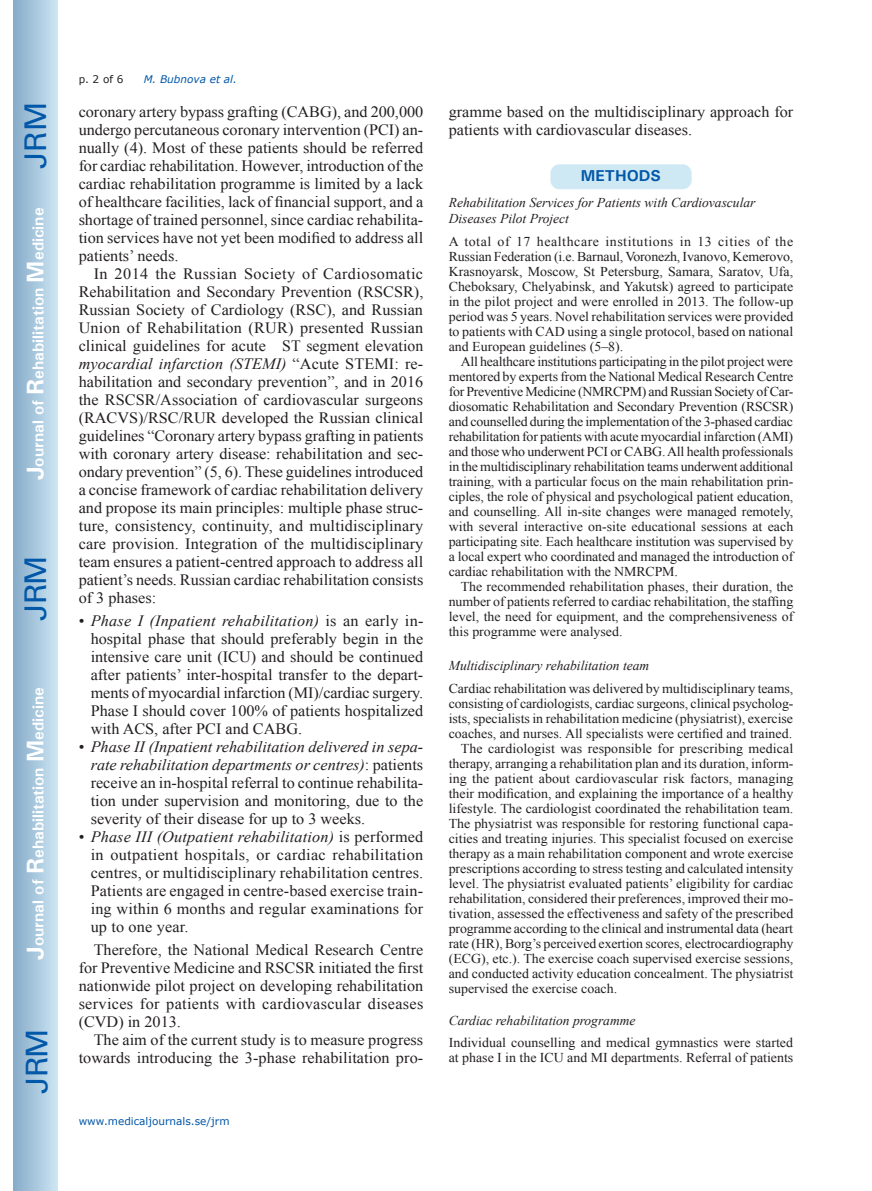
<style>
.page{position:relative;width:872px;height:1191px;background:#fff}
.page>*{position:absolute;margin:0;border:0;box-sizing:border-box;transform-origin:0 0}
.t1{font:30px "Univers";letter-spacing:-.03em;color:#0157a8}
.t2{font:15.75px/18px "Times New Roman";color:#231f20;text-align:justify}
.t3{font:700 15.75px "Univers";color:#fff}
.t4{font:700 15.75px "Univers";color:#0157a8}
.t5{font:13.5px/15px "Times New Roman";color:#231f20;text-align:justify}
.t6{font:italic 13.5px/16.5px "Times New Roman";color:#231f20}
.t7{font:10.5px "Verdana";color:#0157a8}
.t8{font:italic 10.5px "Verdana";color:#0157a8}
.t9{font:10.5px "Verdana";color:#231f20}
.s1{font-size:24px}
.s2{font-style:italic}
</style>
<div class="page">
<div style="left:14px;top:0;width:43px;height:1191px;background:linear-gradient(to right,#88acca,#cbe5f2)"></div>
<div style="left:549px;top:164px;width:143px;height:26px;background:#cee8f4;border-radius:10px"></div>
<div style="left:549px;top:163px;width:144px;height:28px;border:2px solid #fff;border-radius:10px"></div>
<h1 class="t1" style="left:18px;top:169px;width:68px;rotate:-90deg">JRM</h1>
<p class="t3" style="left:28px;top:480px;width:274px;rotate:-90deg"><span class="s1">J</span>ournal of <span class="s1">R</span>ehabilitation <span class="s1">M</span>edicine</p>
<h1 class="t1" style="left:18px;top:620px;width:67px;rotate:-90deg">JRM</h1>
<p class="t3" style="left:28px;top:959px;width:274px;rotate:-90deg"><span class="s1">J</span>ournal of <span class="s1">R</span>ehabilitation <span class="s1">M</span>edicine</p>
<h1 class="t1" style="left:19px;top:1093px;width:67px;rotate:-90deg">JRM</h1>
<p class="t9" style="left:79px;top:72px;width:46px">p. 2 of 6</p>
<p class="t8" style="left:144px;top:72px;width:95px">M. Bubnova et al.</p>
<p class="t2" style="left:79px;top:103px;width:346px">coronary artery bypass grafting (CABG), and 200,000 undergo percutaneous coronary intervention (PCI) an&shy;nually (4). Most of these patients should be referred for cardiac rehabilitation. However, introduction of the cardiac rehabilitation programme is limited by a lack of healthcare facilities, lack of financial support, and a shortage of trained personnel, since cardiac rehabilita&shy;tion services have not yet been modified to address all patients’ needs.</p>
<p class="t2" style="left:79px;top:265px;width:346px;text-indent:15px">In 2014 the Russian Society of Cardiosomatic Rehabilitation and Secondary Prevention (RSCSR), Russian Society of Cardiology (RSC), and Russian Union of Rehabilitation (RUR) presented Russian clinical guidelines for acute ST segment elevation <span class="s2">myocardial infarction (STEMI)</span> “Acute STEMI: re&shy;habilitation and secondary prevention”, and in 2016 the RSCSR/Association of cardiovascular surgeons (RACVS)/RSC/RUR developed the Russian clinical guidelines “Coronary artery bypass grafting in patients with coronary artery disease: rehabilitation and sec&shy;ondary prevention” (5, 6). These guidelines introduced a concise framework of cardiac rehabilitation delivery and propose its main principles: multiple phase struc&shy;ture, consistency, continuity, and multidisciplinary care provision. Integration of the multidisciplinary team ensures a patient-centred approach to address all patient’s needs. Russian cardiac rehabilitation consists of 3 phases:</p>
<p class="t2" style="left:91px;top:611px;width:334px;text-indent:-12px">• <span class="s2">Phase I (Inpatient rehabilitation)</span> is an early in&shy;hospital phase that should preferably begin in the intensive care unit (ICU) and should be continued after patients’ inter-hospital transfer to the depart&shy;ments of myocardial infarction (MI)/cardiac surgery.<br>Phase I should cover 100% of patients hospitalized with ACS, after PCI and CABG.</p>
<p class="t2" style="left:91px;top:737px;width:334px;text-indent:-12px">• <span class="s2">Phase II (Inpatient rehabilitation delivered in sepa&shy;rate rehabilitation departments or centres)</span>: patients receive an in-hospital referral to continue rehabilita&shy;tion under supervision and monitoring, due to the severity of their disease for up to 3 weeks.</p>
<p class="t2" style="left:91px;top:827px;width:334px;text-indent:-12px">• <span class="s2">Phase III (Outpatient rehabilitation)</span> is performed in outpatient hospitals, or cardiac rehabilitation centres, or multidisciplinary rehabilitation centres.<br>Patients are engaged in centre-based exercise train&shy;ing within 6 months and regular examinations for up to one year.</p>
<p class="t2" style="left:79px;top:940px;width:346px;text-indent:15px">Therefore, the National Medical Research Centre for Preventive Medicine and RSCSR initiated the first nationwide pilot project on developing rehabilitation services for patients with cardiovascular diseases (CVD) in 2013.</p>
<p class="t2" style="left:79px;top:1030px;width:346px;text-align:right">The aim of the current study is to measure progress towards introducing the 3-phase rehabilitation pro-</p>
<p class="t7" style="left:79px;top:1114px;width:152px">www.medicaljournals.se/jrm</p>
<p class="t2" style="left:449px;top:103px;width:346px">gramme based on the multidisciplinary approach for patients with cardiovascular diseases.</p>
<p class="t4" style="left:581px;top:166px;width:82px">METHODS</p>
<p class="t6" style="left:449px;top:194px;width:308px">Rehabilitation Services for Patients with Cardiovascular<br>Diseases Pilot Project</p>
<p class="t5" style="left:449px;top:233px;width:346px">A total of 17 healthcare institutions in 13 cities of the Russian Federation (i.e. Barnaul, Voronezh, Ivanovo, Kemerovo, Krasnoyarsk, Moscow, St Petersburg, Samara, Saratov, Ufa, Cheboksary, Chelyabinsk, and Yakutsk) agreed to participate in the pilot project and were enrolled in 2013. The follow-up period was 5 years. Novel rehabilitation services were provided to patients with CAD using a single protocol, based on national and European guidelines (5–8).</p>
<p class="t5" style="left:449px;top:353px;width:346px;text-indent:12px">All healthcare institutions participating in the pilot project were mentored by experts from the National Medical Research Centre for Preventive Medicine (NMRCPM) and Russian Society of Car&shy;diosomatic Rehabilitation and Secondary Prevention (RSCSR) and counselled during the implementation of the 3-phased cardiac rehabilitation for patients with acute myocardial infarction (AMI) and those who underwent PCI or CABG. All health professionals in the multidisciplinary rehabilitation teams underwent additional training, with a particular focus on the main rehabilitation prin&shy;ciples, the role of physical and psychological patient education, and counselling. All in-site changes were managed remotely, with several interactive on-site educational sessions at each participating site. Each healthcare institution was supervised by a local expert who coordinated and managed the introduction of cardiac rehabilitation with the NMRCPM.</p>
<p class="t5" style="left:449px;top:578px;width:346px;text-indent:12px">The recommended rehabilitation phases, their duration, the number of patients referred to cardiac rehabilitation, the staffing level, the need for equipment, and the comprehensiveness of this programme were analysed.</p>
<p class="t6" style="left:449px;top:657px;width:202px">Multidisciplinary rehabilitation team</p>
<p class="t5" style="left:449px;top:680px;width:346px">Cardiac rehabilitation was delivered by multidisciplinary teams,</p>
<p class="t5" style="left:449px;top:695px;width:345px">consisting of cardiologists, cardiac surgeons, clinical psycholog-</p>
<p class="t5" style="left:449px;top:710px;width:346px">ists, specialists in rehabilitation medicine (physiatrist), exercise</p>
<p class="t5" style="left:449px;top:725px;width:345px">coaches, and nurses. All specialists were certified and trained.</p>
<p class="t5" style="left:461px;top:740px;width:334px">The cardiologist was responsible for prescribing medical</p>
<p class="t5" style="left:449px;top:755px;width:345px">therapy, arranging a rehabilitation plan and its duration, inform-</p>
<p class="t5" style="left:449px;top:770px;width:346px">ing the patient about cardiovascular risk factors, managing</p>
<p class="t5" style="left:449px;top:785px;width:346px">their modification, and explaining the importance of a healthy</p>
<p class="t5" style="left:449px;top:800px;width:346px">lifestyle. The cardiologist coordinated the rehabilitation team.</p>
<p class="t5" style="left:449px;top:815px;width:346px">The physiatrist was responsible for restoring functional capa-</p>
<p class="t5" style="left:449px;top:830px;width:346px">cities and treating injuries. This specialist focused on exercise</p>
<p class="t5" style="left:449px;top:845px;width:346px">therapy as a main rehabilitation component and wrote exercise</p>
<p class="t5" style="left:449px;top:860px;width:346px">prescriptions according to stress testing and calculated intensity</p>
<p class="t5" style="left:449px;top:875px;width:346px">level. The physiatrist evaluated patients’ eligibility for cardiac</p>
<p class="t5" style="left:449px;top:890px;width:346px">rehabilitation, considered their preferences, improved their mo-</p>
<p class="t5" style="left:449px;top:905px;width:346px">tivation, assessed the effectiveness and safety of the prescribed</p>
<p class="t5" style="left:449px;top:920px;width:346px">programme according to the clinical and instrumental data (heart</p>
<p class="t5" style="left:449px;top:935px;width:346px">rate (HR), Borg’s perceived exertion scores, electrocardiography</p>
<p class="t5" style="left:449px;top:950px;width:346px">(ECG), etc.). The exercise coach supervised exercise sessions,</p>
<p class="t5" style="left:449px;top:965px;width:346px">and conducted activity education concealment. The physiatrist</p>
<p class="t5" style="left:449px;top:980px;width:170px">supervised the exercise coach.</p>
<p class="t6" style="left:449px;top:1011px;width:188px">Cardiac rehabilitation programme</p>
<p class="t5" style="left:449px;top:1034px;width:346px">Individual counselling and medical gymnastics were started at phase I in the ICU and MI departments. Referral of patients</p>
</div>
